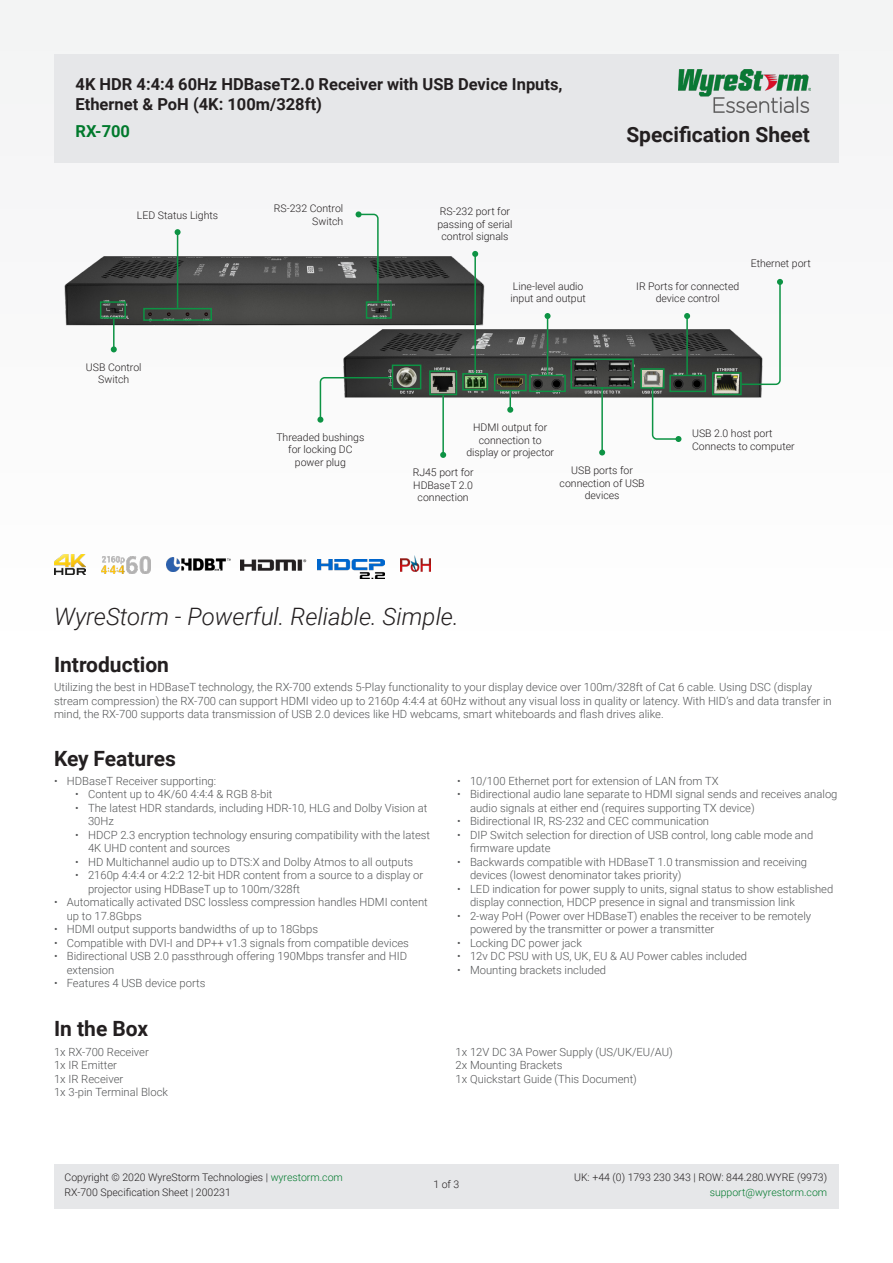
<style>
.page{position:relative;width:893px;height:1263px;background:#fff}
.page>*{position:absolute;margin:0;border:0;box-sizing:border-box;transform-origin:0 0}
.t1{font:italic 300 24px "Roboto";color:#231f20}
.t2{font:700 21px "Roboto";color:#231f20}
.t3{font:700 16.5px/19.8px "Roboto";color:#231f20}
.t4{font:700 16.5px "Roboto";color:#00792c}
.t5{font:300 11.25px/13.5px "Roboto";color:#545557}
.t6{font:300 10.5px/12.6px "Roboto";color:#231f20;text-align:center}
.t7{font:300 10.5px "Roboto";color:#00792c}
.s1{color:#00792c}
</style>
<div class="page">
<div style="left:54px;top:1164px;width:785px;height:45px;background:#e6e7e9"></div>
<div style="left:54px;top:54px;width:785px;height:108px;background:#e6e7e9"></div>
<img style="left:679px;top:70px;width:131px;height:42px">
<img style="left:400px;top:556px;width:31px;height:16px">
<img style="left:241px;top:559px;width:65px;height:12px">
<img style="left:318px;top:560px;width:66px;height:18px">
<img style="left:54px;top:555px;width:32px;height:20px">
<img style="left:167px;top:558px;width:63px;height:14px">
<img style="left:101px;top:557px;width:50px;height:16px">
<img style="left:61px;top:162px;width:428px;height:191px">
<img style="left:326px;top:198px;width:455px;height:258px">
<svg style="left:317px;top:376px;width:77px;height:47px"></svg>
<svg style="left:356px;top:211px;width:23px;height:91px"></svg>
<div style="left:392px;top:365px;width:29px;height:24px;border:2px solid #0d9344"></div>
<div style="left:429px;top:370px;width:28px;height:25px;border:2px solid #0d9344"></div>
<div style="left:462px;top:373px;width:26px;height:17px;border:2px solid #0d9344"></div>
<div style="left:100px;top:301px;width:26px;height:18px;border:2px solid #0d9344"></div>
<div style="left:366px;top:301px;width:26px;height:18px;border:2px solid #0d9344"></div>
<div style="left:143px;top:308px;width:69px;height:13px;border:2px solid #0d9344"></div>
<div style="left:669px;top:375px;width:37px;height:17px;border:2px solid #0d9344"></div>
<div style="left:529px;top:375px;width:37px;height:17px;border:2px solid #0d9344"></div>
<div style="left:640px;top:368px;width:24px;height:21px;border:2px solid #0d9344"></div>
<div style="left:570px;top:358px;width:64px;height:31px;border:2px solid #0d9344"></div>
<div style="left:712px;top:372px;width:30px;height:23px;border:2px solid #0d9344"></div>
<div style="left:494px;top:374px;width:33px;height:17px;border:2px solid #0d9344"></div>
<svg style="left:507px;top:391px;width:6px;height:22px"></svg>
<hr style="left:686px;top:316px;width:2px;height:59px;background:#0d9344">
<svg style="left:684px;top:313px;width:6px;height:6px"></svg>
<hr style="left:547px;top:316px;width:1px;height:59px;background:#0d9344">
<svg style="left:545px;top:313px;width:6px;height:6px"></svg>
<svg style="left:651px;top:386px;width:30px;height:56px"></svg>
<svg style="left:740px;top:279px;width:43px;height:107px"></svg>
<hr style="left:442px;top:395px;width:2px;height:60px;background:#0d9344">
<svg style="left:440px;top:452px;width:6px;height:6px"></svg>
<hr style="left:113px;top:317px;width:2px;height:32px;background:#0d9344">
<svg style="left:111px;top:346px;width:6px;height:6px"></svg>
<hr style="left:177px;top:232px;width:1px;height:76px;background:#0d9344">
<svg style="left:175px;top:229px;width:6px;height:6px"></svg>
<hr style="left:474px;top:254px;width:2px;height:119px;background:#0d9344">
<svg style="left:472px;top:251px;width:6px;height:6px"></svg>
<hr style="left:601px;top:387px;width:2px;height:65px;background:#0d9344">
<svg style="left:599px;top:449px;width:6px;height:6px"></svg>
<p class="t3" style="left:76px;top:74px;width:489px">4K HDR 4:4:4 60Hz HDBaseT2.0 Receiver with USB Device Inputs,<br>Ethernet &amp; PoH (4K: 100m/328ft)</p>
<p class="t4" style="left:76px;top:120px;width:56px">RX-700</p>
<p class="t2" style="left:626px;top:119px;width:185px">Specification Sheet</p>
<p class="t6" style="left:137px;top:208px;width:83px">LED Status Lights</p>
<p class="t6" style="left:86px;top:360px;width:57px">USB Control</p>
<p class="t6" style="left:98px;top:373px;width:33px">Switch</p>
<p class="t6" style="left:274px;top:202px;width:71px">RS-232 Control</p>
<p class="t6" style="left:312px;top:214px;width:33px">Switch</p>
<p class="t6" style="left:276px;top:430px;width:90px">Threaded bushings for locking DC power plug</p>
<p class="t6" style="left:437px;top:205px;width:77px">RS-232 port for passing of serial control signals</p>
<p class="t6" style="left:510px;top:279px;width:77px;text-align:left">Line-level audio input and output</p>
<p class="t6" style="left:466px;top:421px;width:89px">HDMI output for connection to display or projector</p>
<p class="t6" style="left:636px;top:279px;width:105px">IR Ports for connected device control</p>
<p class="t6" style="left:751px;top:257px;width:62px">Ethernet port</p>
<p class="t6" style="left:692px;top:427px;width:82px">USB 2.0 host port</p>
<p class="t6" style="left:692px;top:439px;width:104px">Connects to computer</p>
<p class="t6" style="left:413px;top:466px;width:62px">RJ45 port for<br>HDBaseT 2.0 connection</p>
<p class="t6" style="left:560px;top:464px;width:87px">USB ports for connection of USB devices</p>
<p class="t1" style="left:54px;top:599px;width:406px">WyreStorm - Powerful. Reliable. Simple.</p>
<p class="t2" style="left:54px;top:650px;width:116px">Introduction</p>
<p class="t5" style="left:54px;top:680px;width:779px">Utilizing the best in HDBaseT technology, the RX-700 extends 5-Play functionality to your display device over 100m/328ft of Cat 6 cable. Using DSC (display stream compression) the RX-700 can support HDMI video up to 2160p 4:4:4 at 60Hz without any visual loss in quality or latency. With HID’s and data transfer in mind, the RX-700 supports data transmission of USB 2.0 devices like HD webcams, smart whiteboards and flash drives alike.</p>
<p class="t2" style="left:54px;top:744px;width:123px">Key Features</p>
<p class="t5" style="left:54px;top:774px;width:164px">• HDBaseT Receiver supporting:</p>
<p class="t5" style="left:75px;top:787px;width:199px">• Content up to 4K/60 4:4:4 &amp; RGB 8-bit</p>
<p class="t5" style="left:88px;top:801px;width:341px;text-indent:-13px">• The latest HDR standards, including HDR-10, HLG and Dolby Vision at<br>30Hz</p>
<p class="t5" style="left:88px;top:828px;width:344px;text-indent:-13px">• HDCP 2.3 encryption technology ensuring compatibility with the latest<br>4K UHD content and sources</p>
<p class="t5" style="left:75px;top:855px;width:340px">• HD Multichannel audio up to DTS:X and Dolby Atmos to all outputs</p>
<p class="t5" style="left:88px;top:868px;width:337px;text-indent:-13px">• 2160p 4:4:4 or 4:2:2 12-bit HDR content from a source to a display or projector using HDBaseT up to 100m/328ft</p>
<p class="t5" style="left:67px;top:895px;width:363px;text-indent:-13px">• Automatically activated DSC lossless compression handles HDMI content up to 17.8Gbps</p>
<p class="t5" style="left:54px;top:922px;width:266px">• HDMI output supports bandwidths of up to 18Gbps</p>
<p class="t5" style="left:54px;top:936px;width:356px">• Compatible with DVI-I and DP++ v1.3 signals from compatible devices</p>
<p class="t5" style="left:67px;top:949px;width:342px;text-indent:-13px">• Bidirectional USB 2.0 passthrough offering 190Mbps transfer and HID extension</p>
<p class="t5" style="left:54px;top:976px;width:153px">• Features 4 USB device ports</p>
<p class="t2" style="left:54px;top:1013px;width:96px">In the Box</p>
<p class="t5" style="left:54px;top:1044px;width:96px">1x RX-700 Receiver</p>
<p class="t5" style="left:54px;top:1058px;width:65px">1x IR Emitter</p>
<p class="t5" style="left:54px;top:1071px;width:71px">1x IR Receiver</p>
<p class="t5" style="left:54px;top:1085px;width:116px">1x 3-pin Terminal Block</p>
<p class="t5" style="left:457px;top:774px;width:263px">• 10/100 Ethernet port for extension of LAN from TX</p>
<p class="t5" style="left:470px;top:787px;width:369px;text-indent:-13px">• Bidirectional audio lane separate to HDMI signal sends and receives analog audio signals at either end (requires supporting TX device)</p>
<p class="t5" style="left:457px;top:814px;width:253px">• Bidirectional IR, RS-232 and CEC communication</p>
<p class="t5" style="left:470px;top:828px;width:345px;text-indent:-13px">• DIP Switch selection for direction of USB control, long cable mode and firmware update</p>
<p class="t5" style="left:470px;top:855px;width:339px;text-indent:-13px">• Backwards compatible with HDBaseT 1.0 transmission and receiving devices (lowest denominator takes priority)</p>
<p class="t5" style="left:470px;top:882px;width:365px;text-indent:-13px">• LED indication for power supply to units, signal status to show established display connection, HDCP presence in signal and transmission link</p>
<p class="t5" style="left:470px;top:909px;width:343px;text-indent:-13px">• 2-way PoH (Power over HDBaseT) enables the receiver to be remotely powered by the transmitter or power a transmitter</p>
<p class="t5" style="left:457px;top:936px;width:126px">• Locking DC power jack</p>
<p class="t5" style="left:457px;top:949px;width:291px">• 12v DC PSU with US, UK, EU &amp; AU Power cables included</p>
<p class="t5" style="left:457px;top:963px;width:150px">• Mounting brackets included</p>
<p class="t5" style="left:456px;top:1044px;width:219px">1x 12V DC 3A Power Supply (US/UK/EU/AU)</p>
<p class="t5" style="left:456px;top:1058px;width:108px">2x Mounting Brackets</p>
<p class="t5" style="left:456px;top:1071px;width:183px">1x Quickstart Guide (This Document)</p>
<p class="t6" style="left:65px;top:1170px;width:280px">Copyright © 2020 WyreStorm Technologies | <span class="s1">wyrestorm.com</span></p>
<p class="t6" style="left:65px;top:1185px;width:168px">RX-700 Specification Sheet | 200231</p>
<p class="t6" style="left:433px;top:1178px;width:27px">1 of 3</p>
<p class="t6" style="left:574px;top:1170px;width:255px">UK: +44 (0) 1793 230 343 | ROW: 844.280.WYRE (9973)</p>
<p class="t7" style="left:710px;top:1185px;width:119px">support@wyrestorm.com</p>
</div>
